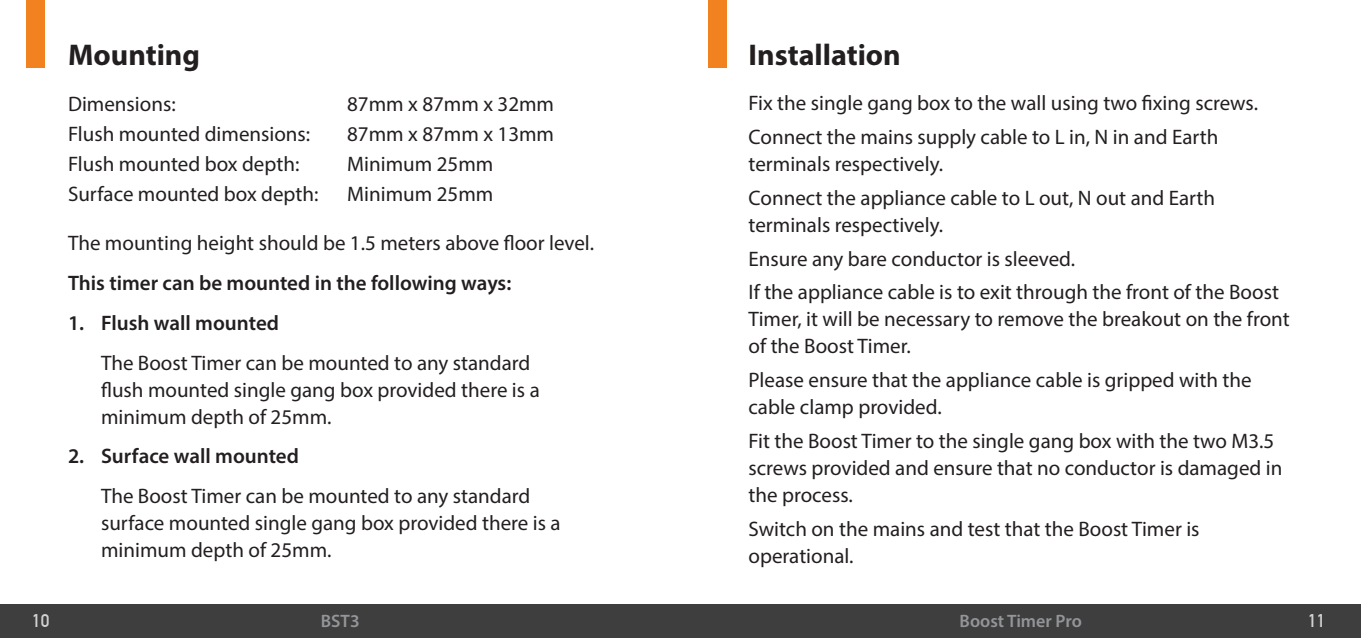
<style>
.page{position:relative;width:1361px;height:638px;background:#fff}
.page>*{position:absolute;margin:0;border:0;box-sizing:border-box;transform-origin:0 0}
.t1{font:700 30px "Myriad Pro";color:#231f20}
.t2{font:21px/27px "Myriad Pro";color:#231f20}
.t3{font:600 21px "Myriad Pro";color:#231f20}
.t4{font:600 18px "Myriad Pro";color:#939598}
.t5{font:700 18px "DIN Alternate";color:#d1d2d4}
</style>
<div class="page">
<div style="left:0;top:604px;width:680px;height:34px;background:#3e3e3f"></div>
<div style="left:680px;top:604px;width:681px;height:34px;background:#3e3e3f"></div>
<div style="left:26px;top:0;width:19px;height:68px;background:#f28120"></div>
<div style="left:708px;top:0;width:19px;height:68px;background:#f28120"></div>
<p class="t1" style="left:68px;top:35px;width:134px">Mounting</p>
<p class="t1" style="left:748px;top:35px;width:154px">Installation</p>
<p class="t2" style="left:68px;top:90px;width:109px">Dimensions:</p>
<p class="t2" style="left:347px;top:90px;width:208px">87mm x 87mm x 32mm</p>
<p class="t2" style="left:68px;top:120px;width:244px">Flush mounted dimensions:</p>
<p class="t2" style="left:347px;top:120px;width:208px">87mm x 87mm x 13mm</p>
<p class="t2" style="left:68px;top:150px;width:233px">Flush mounted box depth:</p>
<p class="t2" style="left:347px;top:150px;width:148px">Minimum 25mm</p>
<p class="t2" style="left:68px;top:180px;width:252px">Surface mounted box depth:</p>
<p class="t2" style="left:347px;top:180px;width:148px">Minimum 25mm</p>
<p class="t2" style="left:68px;top:229px;width:527px">The mounting height should be 1.5 meters above floor level.</p>
<p class="t3" style="left:68px;top:270px;width:445px">This timer can be mounted in the following ways:</p>
<p class="t3" style="left:68px;top:309px;width:213px">1. Flush wall mounted</p>
<p class="t2" style="left:101px;top:349px;width:440px">The Boost Timer can be mounted to any standard flush mounted single gang box provided there is a minimum depth of 25mm.</p>
<p class="t3" style="left:68px;top:443px;width:232px">2. Surface wall mounted</p>
<p class="t2" style="left:101px;top:482px;width:461px">The Boost Timer can be mounted to any standard surface mounted single gang box provided there is a minimum depth of 25mm.</p>
<p class="t2" style="left:748px;top:89px;width:511px">Fix the single gang box to the wall using two fixing screws.</p>
<p class="t2" style="left:748px;top:123px;width:471px">Connect the mains supply cable to L in, N in and Earth terminals respectively.</p>
<p class="t2" style="left:748px;top:184px;width:468px">Connect the appliance cable to L out, N out and Earth terminals respectively.</p>
<p class="t2" style="left:748px;top:245px;width:328px">Ensure any bare conductor is sleeved.</p>
<p class="t2" style="left:748px;top:278px;width:543px">If the appliance cable is to exit through the front of the Boost<br>Timer, it will be necessary to remove the breakout on the front of the Boost Timer.</p>
<p class="t2" style="left:748px;top:366px;width:505px">Please ensure that the appliance cable is gripped with the cable clamp provided.</p>
<p class="t2" style="left:748px;top:427px;width:535px">Fit the Boost Timer to the single gang box with the two M3.5 screws provided and ensure that no conductor is damaged in the process.</p>
<p class="t2" style="left:748px;top:515px;width:452px">Switch on the mains and test that the Boost Timer is operational.</p>
<p class="t5" style="left:32px;top:607px;width:19px">10</p>
<p class="t4" style="left:321px;top:609px;width:40px">BST3</p>
<p class="t4" style="left:959px;top:609px;width:124px">Boost Timer Pro</p>
<p class="t5" style="left:1308px;top:607px;width:19px">11</p>
</div>
